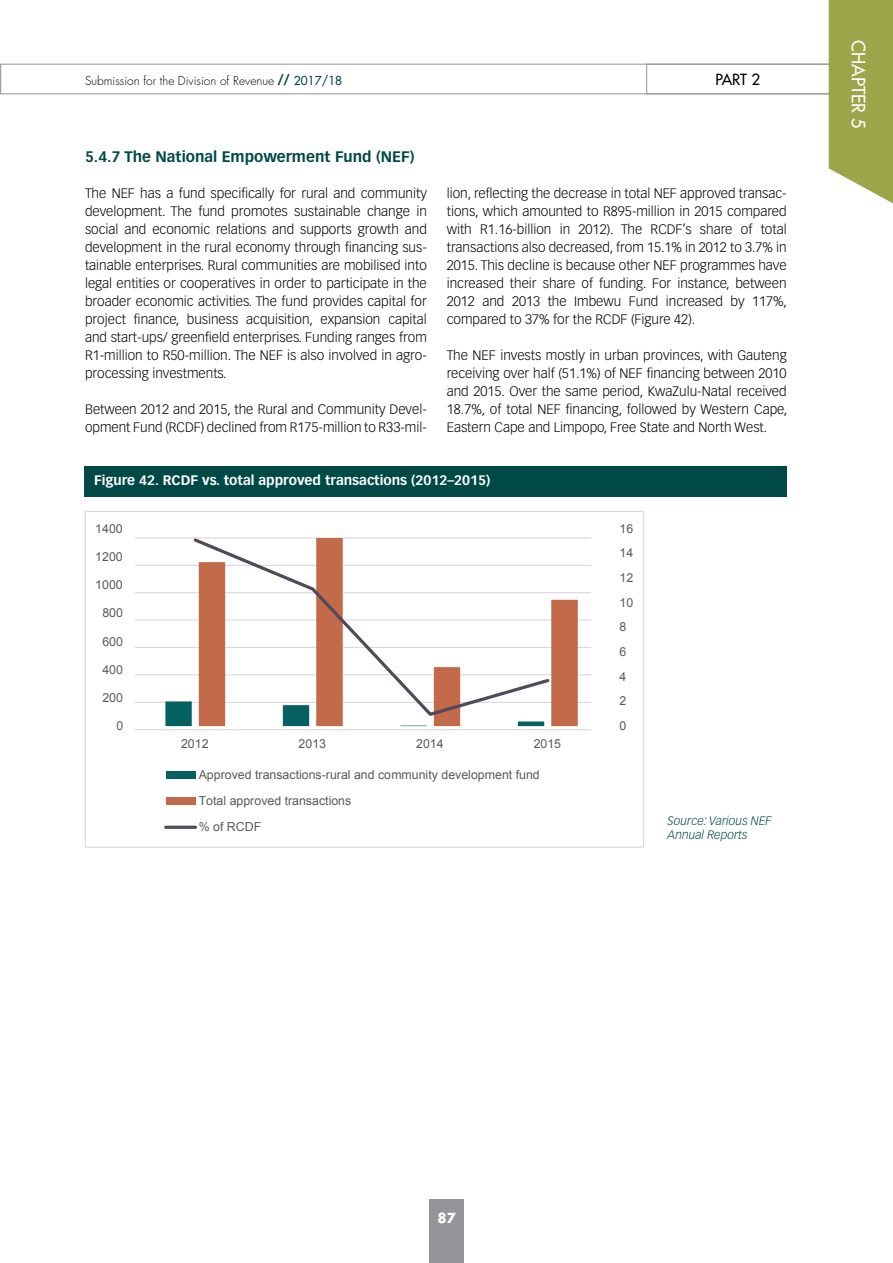
<style>
.page{position:relative;width:893px;height:1263px;background:#fff}
.page>*{position:absolute;margin:0;border:0;box-sizing:border-box;transform-origin:0 0}
.t1{font:18px "Futura";color:#fff}
.t2{font:700 15px "Vectora LH";color:#004947}
.t3{font:15px "Futura";color:#000}
.t4{font:300 13.5px/18px "Vectora LH";color:#000;text-align:justify}
.t5{font:700 13.5px "Vectora LH";color:#fff}
.t6{font:700 13.5px "Futura";color:#fff}
.t7{font:12.3px/26.1px "Arial";color:#5a5a5a}
.t8{font:300 12px "Futura";color:#000}
.t9{font:italic 300 12px/14.4px "Vectora LH";color:#004947}
.s1{font-family:"Vectora LH";font-weight:700;font-size:15px;color:#004947}
.s2{font-weight:400;color:#004947}
</style>
<div class="page">
<svg style="left:0;top:0;width:893px;height:204px"></svg>
<div style="left:429px;top:1199px;width:34px;height:64px;background:#939598"></div>
<div style="left:84px;top:466px;width:702px;height:30px;background:#004947"></div>
<hr style="left:135px;top:702px;width:456px;height:1px;background:#d8d8d8">
<hr style="left:135px;top:674px;width:456px;height:1px;background:#d8d8d8">
<hr style="left:135px;top:647px;width:456px;height:1px;background:#d8d8d8">
<hr style="left:135px;top:619px;width:456px;height:2px;background:#d8d8d8">
<hr style="left:135px;top:592px;width:456px;height:1px;background:#d8d8d8">
<hr style="left:135px;top:565px;width:456px;height:1px;background:#d8d8d8">
<hr style="left:135px;top:537px;width:456px;height:1px;background:#d8d8d8">
<svg style="left:165px;top:701px;width:34px;height:25px"></svg>
<svg style="left:199px;top:538px;width:379px;height:188px"></svg>
<hr style="left:135px;top:729px;width:456px;height:1px;background:#d8d8d8">
<svg style="left:191px;top:537px;width:361px;height:181px"></svg>
<div style="left:166px;top:771px;width:29px;height:8px;background:#056161"></div>
<div style="left:166px;top:797px;width:29px;height:8px;background:#c26a49"></div>
<hr style="left:166px;top:826px;width:30px;height:3px;background:#524959">
<p class="t8" style="left:85px;top:73px;width:259px">Submission for the Division of Revenue <span class="s1">//</span> <span class="s2">2017/18</span></p>
<p class="t3" style="left:715px;top:70px;width:46px">PART 2</p>
<p class="t2" style="left:85px;top:148px;width:331px">5.4.7 The National Empowerment Fund (NEF)</p>
<p class="t4" style="left:85px;top:184px;width:343px">The NEF has a fund specifically for rural and community development. The fund promotes sustainable change in social and economic relations and supports growth and development in the rural economy through financing sus&shy;tainable enterprises. Rural communities are mobilised into legal entities or cooperatives in order to participate in the broader economic activities. The fund provides capital for project finance, business acquisition, expansion capital and start-ups/ greenfield enterprises. Funding ranges from R1-million to R50-million. The NEF is also involved in agro&shy;processing investments.</p>
<p class="t4" style="left:85px;top:400px;width:343px">Between 2012 and 2015, the Rural and Community Devel&shy;opment Fund (RCDF) declined from R175-million to R33-mil-</p>
<p class="t4" style="left:447px;top:184px;width:342px">lion, reflecting the decrease in total NEF approved transac&shy;tions, which amounted to R895-million in 2015 compared with R1.16-billion in 2012). The RCDF’s share of total transactions also decreased, from 15.1% in 2012 to 3.7% in 2015. This decline is because other NEF programmes have increased their share of funding. For instance, between 2012 and 2013 the Imbewu Fund increased by 117%, compared to 37% for the RCDF (Figure 42).</p>
<p class="t4" style="left:447px;top:346px;width:342px">The NEF invests mostly in urban provinces, with Gauteng receiving over half (51.1%) of NEF financing between 2010 and 2015. Over the same period, KwaZulu-Natal received 18.7%, of total NEF financing, followed by Western Cape, Eastern Cape and Limpopo, Free State and North West.</p>
<p class="t5" style="left:94px;top:472px;width:398px">Figure 42. RCDF vs. total approved transactions (2012–2015)</p>
<p class="t7" style="left:95px;top:515px;width:29px">1400</p>
<p class="t7" style="left:95px;top:544px;width:29px">1200</p>
<p class="t7" style="left:95px;top:572px;width:29px">1000</p>
<p class="t7" style="left:102px;top:600px;width:22px">800</p>
<p class="t7" style="left:102px;top:628px;width:22px">600</p>
<p class="t7" style="left:102px;top:656px;width:22px">400</p>
<p class="t7" style="left:102px;top:685px;width:22px">200</p>
<p class="t7" style="left:116px;top:713px;width:8px">0</p>
<p class="t7" style="left:181px;top:731px;width:29px">2012</p>
<p class="t7" style="left:299px;top:731px;width:29px">2013</p>
<p class="t7" style="left:416px;top:731px;width:29px">2014</p>
<p class="t7" style="left:534px;top:731px;width:29px">2015</p>
<p class="t7" style="left:199px;top:762px;width:343px">Approved transactions-rural and community development fund<br>Total approved transactions<br>% of RCDF</p>
<p class="t7" style="left:619px;top:515px;width:15px">16</p>
<p class="t7" style="left:619px;top:540px;width:15px">14</p>
<p class="t7" style="left:619px;top:565px;width:15px">12</p>
<p class="t7" style="left:619px;top:589px;width:15px">10</p>
<p class="t7" style="left:619px;top:614px;width:8px">8</p>
<p class="t7" style="left:619px;top:639px;width:8px">6</p>
<p class="t7" style="left:619px;top:663px;width:8px">4</p>
<p class="t7" style="left:619px;top:688px;width:8px">2</p>
<p class="t7" style="left:619px;top:713px;width:8px">0</p>
<p class="t9" style="left:668px;top:814px;width:106px">Source: Various NEF<br>Annual Reports</p>
<h1 class="t1" style="left:870px;top:40px;width:90px;rotate:90deg">CHAPTER 5</h1>
<p class="t6" style="left:438px;top:1208px;width:20px">87</p>
</div>
